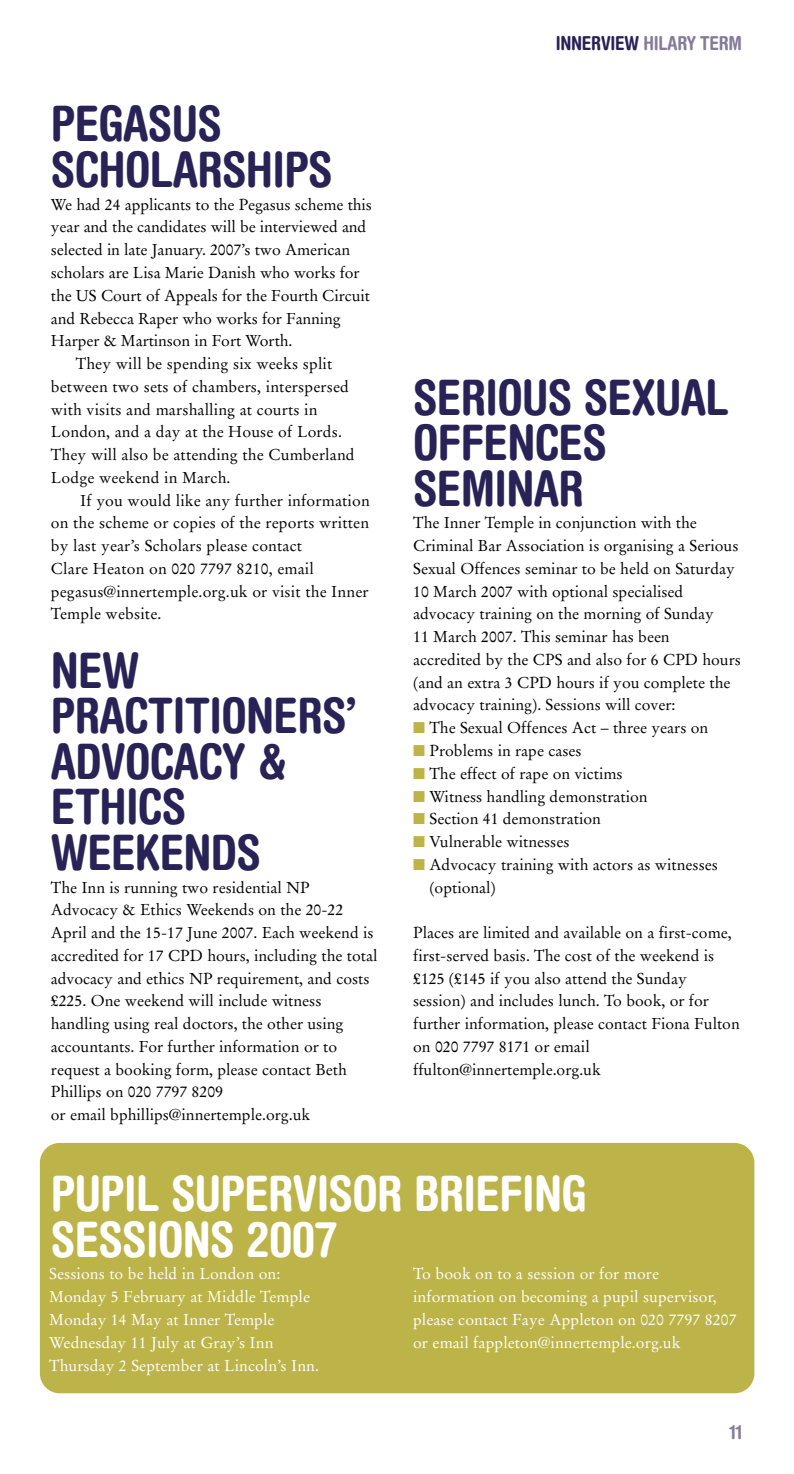
<style>
.page{position:relative;width:794px;height:1474px;background:#fff}
.page>*{position:absolute;margin:0;border:0;box-sizing:border-box;transform-origin:0 0}
.t1{font:700 condensed 49px/45.5px "Helvetica Rounded";letter-spacing:-.015em;color:#292256}
.t2{font:700 condensed 49px/45.5px "Helvetica Rounded";letter-spacing:-.015em;color:#fff}
.t3{font:700 condensed 19.25px "Helvetica Rounded";letter-spacing:-.015em;color:#847c9a}
.t4{font:15.75px/22.8px "Stempel Garamond";color:#000}
.t5{font:15.75px/22.8px "Stempel Garamond";letter-spacing:.005em;color:#fff}
.s1{color:#292256}
.s2{color:#bdb449}
</style>
<div class="page">
<div style="left:40px;top:1142px;width:714px;height:251px;background:#bdb449;border-radius:20px"></div>
<h1 class="t1" style="left:51px;top:106px;width:283px">PEGASUS<br>SCHOLARSHIPS</h1>
<p class="t4" style="left:51px;top:194px;width:322px">We had 24 applicants to the Pegasus scheme this</p>
<p class="t4" style="left:51px;top:217px;width:317px">year and the candidates will be interviewed and</p>
<p class="t4" style="left:51px;top:240px;width:301px">selected in late January. 2007’s two American</p>
<p class="t4" style="left:51px;top:263px;width:310px">scholars are Lisa Marie Danish who works for</p>
<p class="t4" style="left:51px;top:285px;width:320px">the US Court of Appeals for the Fourth Circuit</p>
<p class="t4" style="left:51px;top:308px;width:291px">and Rebecca Raper who works for Fanning</p>
<p class="t4" style="left:51px;top:331px;width:243px">Harper &amp; Martinson in Fort Worth.</p>
<p class="t4" style="left:76px;top:354px;width:258px">They will be spending six weeks split</p>
<p class="t4" style="left:51px;top:376px;width:299px">between two sets of chambers, interspersed</p>
<p class="t4" style="left:51px;top:399px;width:268px">with visits and marshalling at courts in</p>
<p class="t4" style="left:51px;top:422px;width:293px">London, and a day at the House of Lords.</p>
<p class="t4" style="left:51px;top:445px;width:305px">They will also be attending the Cumberland</p>
<p class="t4" style="left:51px;top:467px;width:181px">Lodge weekend in March.</p>
<p class="t4" style="left:80px;top:490px;width:291px">If you would like any further information</p>
<p class="t4" style="left:51px;top:513px;width:320px">on the scheme or copies of the reports written</p>
<p class="t4" style="left:51px;top:536px;width:253px">by last year’s Scholars please contact</p>
<p class="t4" style="left:51px;top:558px;width:264px">Clare Heaton on 020 7797 8210, email</p>
<p class="t4" style="left:51px;top:581px;width:319px">pegasus@innertemple.org.uk or visit the Inner</p>
<p class="t4" style="left:51px;top:604px;width:112px">Temple website.</p>
<h1 class="t1" style="left:51px;top:652px;width:307px">NEW<br>PRACTITIONERS’<br>ADVOCACY &amp;<br>ETHICS<br>WEEKENDS</h1>
<p class="t4" style="left:51px;top:877px;width:328px">The Inn is running two residential NP Advocacy &amp; Ethics Weekends on the 20-22<br>April and the 15-17 June 2007. Each weekend is accredited for 17 CPD hours, including the total advocacy and ethics NP requirement, and costs £225. One weekend will include witness handling using real doctors, the other using accountants. For further information or to request a booking form, please contact Beth Phillips on 020 7797 8209<br>or email bphillips@innertemple.org.uk</p>
<p class="t3" style="left:555px;top:36px;width:188px"><span class="s1">INNERVIEW</span> HILARY TERM</p>
<h1 class="t1" style="left:413px;top:379px;width:317px">SERIOUS SEXUAL<br>OFFENCES<br>SEMINAR</h1>
<p class="t4" style="left:413px;top:513px;width:329px">The Inner Temple in conjunction with the Criminal Bar Association is organising a Serious Sexual Offences seminar to be held on Saturday 10 March 2007 with optional specialised advocacy training on the morning of Sunday<br>11 March 2007. This seminar has been accredited by the CPS and also for 6 CPD hours (and an extra 3 CPD hours if you complete the advocacy training). Sessions will cover:</p>
<p class="t4" style="left:413px;top:718px;width:297px"><span class="s2">■</span> The Sexual Offences Act – three years on</p>
<p class="t4" style="left:413px;top:740px;width:170px"><span class="s2">■</span> Problems in rape cases</p>
<p class="t4" style="left:413px;top:763px;width:211px"><span class="s2">■</span> The effect of rape on victims</p>
<p class="t4" style="left:413px;top:786px;width:236px"><span class="s2">■</span> Witness handling demonstration</p>
<p class="t4" style="left:413px;top:809px;width:189px"><span class="s2">■</span> Section 41 demonstration</p>
<p class="t4" style="left:413px;top:831px;width:158px"><span class="s2">■</span> Vulnerable witnesses</p>
<p class="t4" style="left:429px;top:854px;width:290px;text-indent:-16px"><span class="s2">■</span> Advocacy training with actors as witnesses (optional)</p>
<p class="t4" style="left:413px;top:922px;width:328px">Places are limited and available on a first-come, first-served basis. The cost of the weekend is £125 (£145 if you also attend the Sunday session) and includes lunch. To book, or for further information, please contact Fiona Fulton on 020 7797 8171 or email ffulton@innertemple.org.uk</p>
<h1 class="t2" style="left:51px;top:1175px;width:537px">PUPIL SUPERVISOR BRIEFING<br>SESSIONS 2007</h1>
<p class="t5" style="left:49px;top:1264px;width:271px">Sessions to be held in London on:<br>Monday 5 February at Middle Temple<br>Monday 14 May at Inner Temple<br>Wednesday 11 July at Gray’s Inn<br>Thursday 2 September at Lincoln’s Inn.</p>
<p class="t5" style="left:413px;top:1264px;width:325px">To book on to a session or for more information on becoming a pupil supervisor, please contact Faye Appleton on 020 7797 8207 or email fappleton@innertemple.org.uk</p>
<p class="t3" style="left:729px;top:1424px;width:14px">11</p>
</div>
